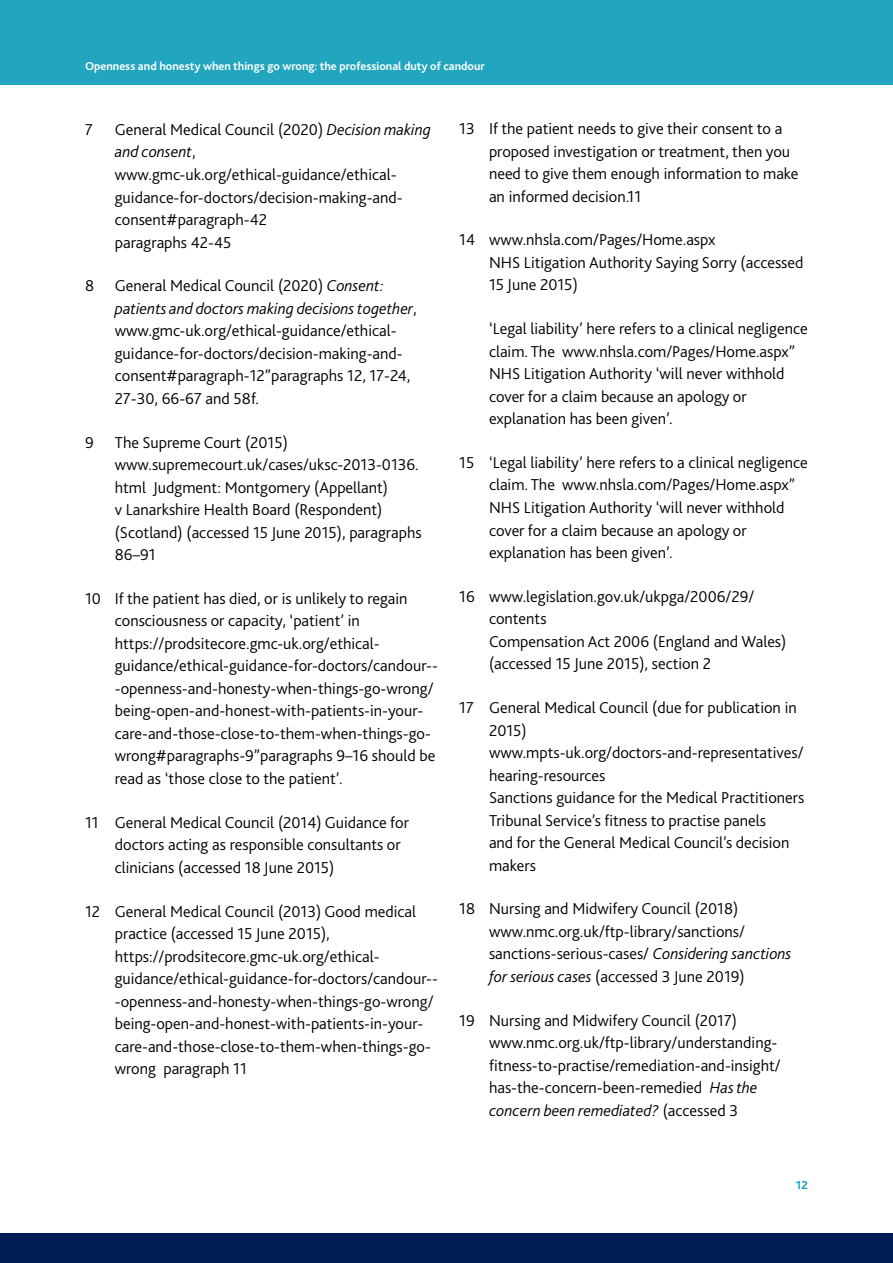
<style>
.page{position:relative;width:893px;height:1263px;background:#fff}
.page>*{position:absolute;margin:0;border:0;box-sizing:border-box;transform-origin:0 0}
.t1{font:300 16.5px/22.5px "Bliss 2";color:#000}
.t2{font:700 12px "Bliss 2";color:#fff}
.t3{font:800 12px "Bliss 2";color:#22a5be}
.s1{font-style:italic}
</style>
<div class="page">
<div style="left:0;top:0;width:893px;height:85px;background:#22a5be"></div>
<div style="left:0;top:1233px;width:893px;height:30px;background:#001c54"></div>
<p class="t2" style="left:85px;top:59px;width:401px">Openness and honesty when things go wrong: the professional duty of candour</p>
<p class="t1" style="left:85px;top:118px;width:9px">7</p>
<p class="t1" style="left:115px;top:118px;width:318px">General Medical Council (2020) <span class="s1">Decision making and consent</span>, www.gmc-uk.org/ethical-guidance/ethical&shy;guidance-for-doctors/decision-making-and&shy;consent#paragraph-42<br>paragraphs 42-45</p>
<p class="t1" style="left:85px;top:274px;width:11px">8</p>
<p class="t1" style="left:115px;top:274px;width:303px">General Medical Council (2020) <span class="s1">Consent: patients and doctors making decisions together</span>, www.gmc-uk.org/ethical-guidance/ethical&shy;guidance-for-doctors/decision-making-and&shy;consent#paragraph-12”paragraphs 12, 17-24, 27-30, 66-67 and 58f.</p>
<p class="t1" style="left:85px;top:430px;width:10px">9</p>
<p class="t1" style="left:115px;top:430px;width:308px">The Supreme Court (2015) www.supremecourt.uk/cases/uksc-2013-0136. html Judgment: Montgomery (Appellant)<br>v Lanarkshire Health Board (Respondent) (Scotland) (accessed 15 June 2015), paragraphs 86–91</p>
<p class="t1" style="left:115px;top:587px;width:325px;text-indent:-30px">10 If the patient has died, or is unlikely to regain consciousness or capacity, ‘patient’ in https://prodsitecore.gmc-uk.org/ethical&shy;guidance/ethical-guidance-for-doctors/candour-- -openness-and-honesty-when-things-go-wrong/ being-open-and-honest-with-patients-in-your&shy;care-and-those-close-to-them-when-things-go&shy;wrong#paragraphs-9”paragraphs 9–16 should be read as ‘those close to the patient’.</p>
<p class="t1" style="left:115px;top:811px;width:296px;text-indent:-30px">11 General Medical Council (2014) Guidance for doctors acting as responsible consultants or clinicians (accessed 18 June 2015)</p>
<p class="t1" style="left:115px;top:899px;width:325px;text-indent:-30px">12 General Medical Council (2013) Good medical practice (accessed 15 June 2015), https://prodsitecore.gmc-uk.org/ethical&shy;guidance/ethical-guidance-for-doctors/candour-- -openness-and-honesty-when-things-go-wrong/ being-open-and-honest-with-patients-in-your&shy;care-and-those-close-to-them-when-things-go&shy;wrong paragraph 11</p>
<p class="t1" style="left:489px;top:117px;width:311px;text-indent:-30px">13 If the patient needs to give their consent to a proposed investigation or treatment, then you need to give them enough information to make an informed decision.11</p>
<p class="t1" style="left:489px;top:228px;width:316px;text-indent:-30px">14 www.nhsla.com/Pages/Home.aspx<br>NHS Litigation Authority Saying Sorry (accessed<br>15 June 2015)</p>
<p class="t1" style="left:489px;top:317px;width:320px">‘Legal liability’ here refers to a clinical negligence claim. The www.nhsla.com/Pages/Home.aspx” NHS Litigation Authority ‘will never withhold cover for a claim because an apology or explanation has been given’.</p>
<p class="t1" style="left:489px;top:451px;width:320px;text-indent:-30px">15 ‘Legal liability’ here refers to a clinical negligence claim. The www.nhsla.com/Pages/Home.aspx” NHS Litigation Authority ‘will never withhold cover for a claim because an apology or explanation has been given’.</p>
<p class="t1" style="left:489px;top:585px;width:299px;text-indent:-30px">16 www.legislation.gov.uk/ukpga/2006/29/ contents<br>Compensation Act 2006 (England and Wales) (accessed 15 June 2015), section 2</p>
<p class="t1" style="left:489px;top:696px;width:317px;text-indent:-30px">17 General Medical Council (due for publication in 2015) www.mpts-uk.org/doctors-and-representatives/ hearing-resources<br>Sanctions guidance for the Medical Practitioners Tribunal Service’s fitness to practise panels<br>and for the General Medical Council’s decision makers</p>
<p class="t1" style="left:489px;top:897px;width:304px;text-indent:-30px">18 Nursing and Midwifery Council (2018) www.nmc.org.uk/ftp-library/sanctions/ sanctions-serious-cases/ <span class="s1">Considering sanctions for serious cases</span> (accessed 3 June 2019)</p>
<p class="t1" style="left:489px;top:1008px;width:293px;text-indent:-30px">19 Nursing and Midwifery Council (2017) www.nmc.org.uk/ftp-library/understanding&shy;fitness-to-practise/remediation-and-insight/ has-the-concern-been-remedied <span class="s1">Has the concern been remediated?</span> (accessed 3</p>
<p class="t3" style="left:796px;top:1177px;width:14px">12</p>
</div>
